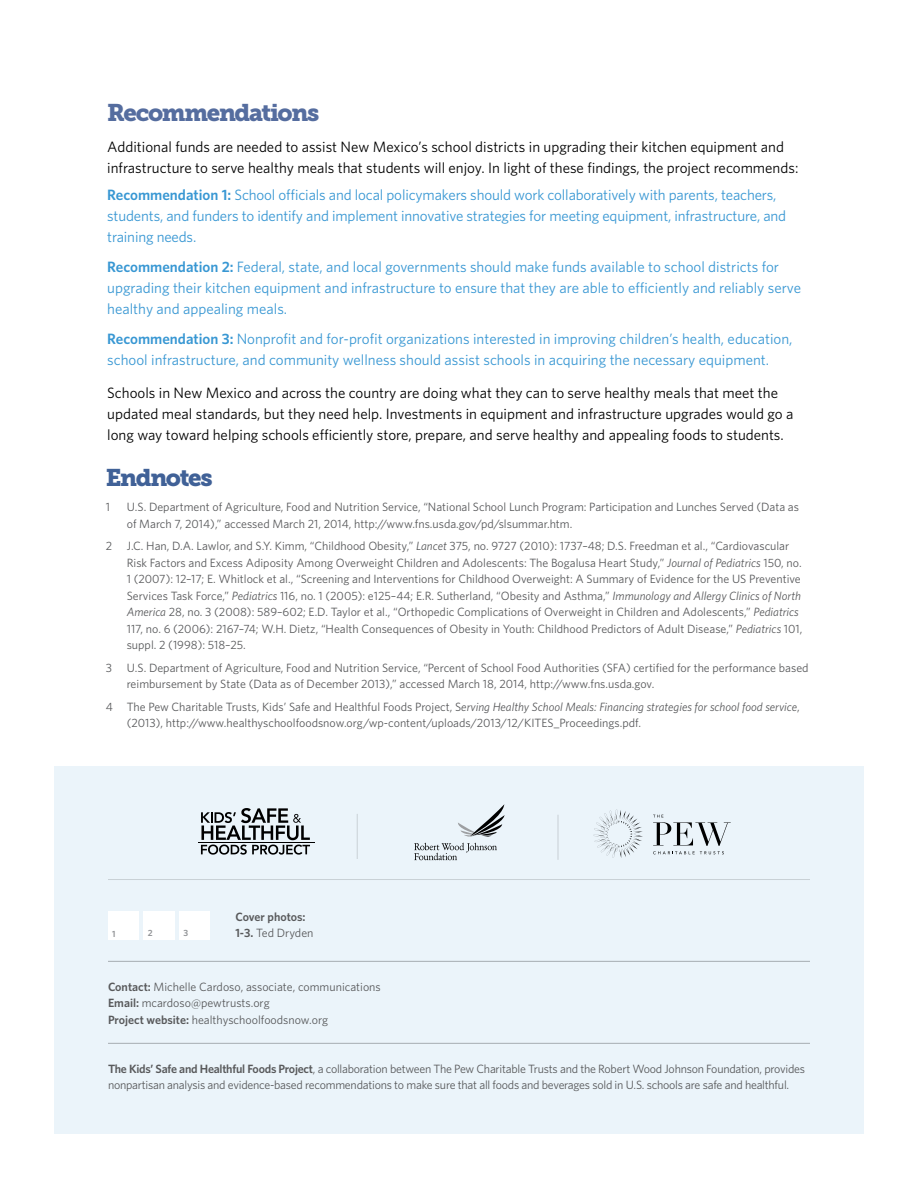
<style>
.page{position:relative;width:918px;height:1188px;background:#fff}
.page>*{position:absolute;margin:0;border:0;box-sizing:border-box;transform-origin:0 0}
.t1{font:24px "Museo Slab 900";letter-spacing:-.055em;color:#556d9f}
.t2{font:24px "Museo Slab 900";letter-spacing:-.06em;color:#406197}
.t3{font:15px/21px "Whitney";color:#3897d3}
.t4{font:15px/21px "Whitney";color:#000}
.t5{font:12px/16.5px "Whitney";color:#58595b}
.t6{font:12px/16.5px "Whitney";letter-spacing:-.02em;color:#58595b}
.t7{font:600 12px/16.5px "Whitney";color:#58595b}
.t8{font:600 9px "Whitney";color:#939598}
.s1{font-weight:600}
.s2{font-style:italic}
.s3{font-weight:400}
</style>
<div class="page">
<div style="left:54px;top:766px;width:810px;height:368px;background:#ebf4fa"></div>
<hr style="left:108px;top:1043px;width:702px;height:1px;background:#000">
<hr style="left:108px;top:961px;width:702px;height:1px;background:#000">
<svg style="left:653px;top:815px;width:78px;height:39px"></svg>
<svg style="left:593px;top:809px;width:50px;height:49px"></svg>
<hr style="left:108px;top:879px;width:702px;height:1px;background:#000">
<hr style="left:558px;top:815px;width:1px;height:45px;background:#000">
<svg style="left:201px;top:808px;width:109px;height:47px"></svg>
<hr style="left:198px;top:842px;width:117px;height:1px;background:#000">
<hr style="left:357px;top:814px;width:1px;height:45px;background:#000">
<div style="left:108px;top:912px;width:31px;height:28px;background:#fff"></div>
<div style="left:143px;top:912px;width:32px;height:28px;background:#fff"></div>
<div style="left:179px;top:912px;width:31px;height:28px;background:#fff"></div>
<svg style="left:414px;top:804px;width:91px;height:56px"></svg>
<h1 class="t1" style="left:107px;top:98px;width:214px">Recommendations</h1>
<p class="t4" style="left:107px;top:136px;width:693px">Additional funds are needed to assist New Mexico’s school districts in upgrading their kitchen equipment and infrastructure to serve healthy meals that students will enjoy. In light of these findings, the project recommends:</p>
<p class="t3" style="left:107px;top:184px;width:680px"><span class="s1">Recommendation 1:</span> School officials and local policymakers should work collaboratively with parents, teachers, students, and funders to identify and implement innovative strategies for meeting equipment, infrastructure, and training needs.</p>
<p class="t3" style="left:107px;top:256px;width:695px"><span class="s1">Recommendation 2:</span> Federal, state, and local governments should make funds available to school districts for upgrading their kitchen equipment and infrastructure to ensure that they are able to efficiently and reliably serve healthy and appealing meals.</p>
<p class="t3" style="left:107px;top:328px;width:687px"><span class="s1">Recommendation 3:</span> Nonprofit and for-profit organizations interested in improving children’s health, education, school infrastructure, and community wellness should assist schools in acquiring the necessary equipment.</p>
<p class="t4" style="left:107px;top:382px;width:688px">Schools in New Mexico and across the country are doing what they can to serve healthy meals that meet the updated meal standards, but they need help. Investments in equipment and infrastructure upgrades would go a long way toward helping schools efficiently store, prepare, and serve healthy and appealing foods to students.</p>
<h1 class="t2" style="left:106px;top:463px;width:108px">Endnotes</h1>
<p class="t5" style="left:106px;top:498px;width:6px">1</p>
<p class="t5" style="left:127px;top:498px;width:674px">U.S. Department of Agriculture, Food and Nutrition Service, “National School Lunch Program: Participation and Lunches Served (Data as of March 7, 2014),” accessed March 21, 2014, http://www.fns.usda.gov/pd/slsummar.htm.</p>
<p class="t5" style="left:127px;top:537px;width:677px;text-indent:-21px">2 J.C. Han, D.A. Lawlor, and S.Y. Kimm, “Childhood Obesity,” <span class="s2">Lancet</span> 375, no. 9727 (2010): 1737–48; D.S. Freedman et al., “Cardiovascular Risk Factors and Excess Adiposity Among Overweight Children and Adolescents: The Bogalusa Heart Study,” <span class="s2">Journal of Pediatrics</span> 150, no.<br>1 (2007): 12–17; E. Whitlock et al., “Screening and Interventions for Childhood Overweight: A Summary of Evidence for the US Preventive Services Task Force,” <span class="s2">Pediatrics</span> 116, no. 1 (2005): e125–44; E.R. Sutherland, “Obesity and Asthma,” <span class="s2">Immunology and Allergy Clinics of North America</span> 28, no. 3 (2008): 589–602; E.D. Taylor et al., “Orthopedic Complications of Overweight in Children and Adolescents,” <span class="s2">Pediatrics </span>117, no. 6 (2006): 2167–74; W.H. Dietz, “Health Consequences of Obesity in Youth: Childhood Predictors of Adult Disease,” <span class="s2">Pediatrics</span> 101, suppl. 2 (1998): 518–25.</p>
<p class="t5" style="left:127px;top:659px;width:683px;text-indent:-21px">3 U.S. Department of Agriculture, Food and Nutrition Service, “Percent of School Food Authorities (SFA) certified for the performance based reimbursement by State (Data as of December 2013),” accessed March 18, 2014, http://www.fns.usda.gov.</p>
<p class="t5" style="left:127px;top:698px;width:675px;text-indent:-21px">4 The Pew Charitable Trusts, Kids’ Safe and Healthful Foods Project, S<span class="s2">erving Healthy School Meals: Financing strategies for school food service</span>, (2013), http://www.healthyschoolfoodsnow.org/wp-content/uploads/2013/12/KITES_Proceedings.pdf.</p>
<p class="t8" style="left:112px;top:928px;width:5px">1</p>
<p class="t8" style="left:148px;top:927px;width:6px">2</p>
<p class="t8" style="left:184px;top:927px;width:6px">3</p>
<p class="t7" style="left:235px;top:908px;width:80px">Cover photos:<br>1-3. <span class="s3">Ted Dryden</span></p>
<p class="t5" style="left:108px;top:978px;width:274px"><span class="s1">Contact:</span> Michelle Cardoso, associate, communications<br><span class="s1">Email:</span> mcardoso@pewtrusts.org<br><span class="s1">Project website:</span> healthyschoolfoodsnow.org</p>
<p class="t6" style="left:108px;top:1060px;width:699px"><span class="s1">The Kids’ Safe and Healthful Foods Project</span>, a collaboration between The Pew Charitable Trusts and the Robert Wood Johnson Foundation, provides nonpartisan analysis and evidence-based recommendations to make sure that all foods and beverages sold in U.S. schools are safe and healthful.</p>
</div>
